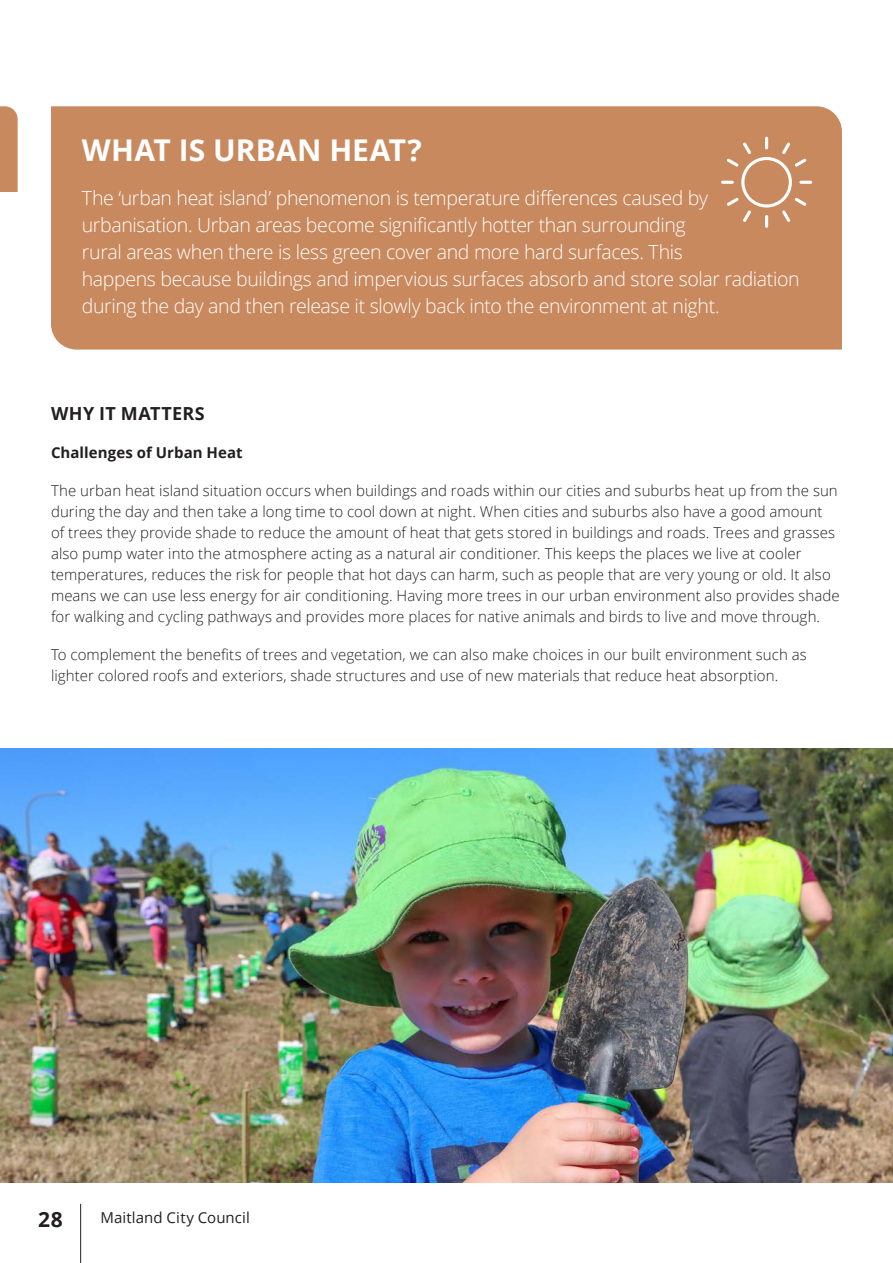
<style>
.page{position:relative;width:893px;height:1263px;background:#fff}
.page>*{position:absolute;margin:0;border:0;box-sizing:border-box;transform-origin:0 0}
.Heading{font:700 30px "Open Sans";letter-spacing:.005em;color:#fff}
.t1{font:700 21px "Open Sans";color:#231f20}
.Body_Copy{font:300 19.5px/27px "Open Sans";letter-spacing:-.02em;color:#fff}
.SUB_HEADER{font:700 18px "Open Sans";letter-spacing:.025em;color:#231f20}
.Body_Copy-2{font:300 15px/21px "Open Sans";letter-spacing:.005em;color:#231f20}
.Body_Copy-3{font:700 15px "Open Sans";letter-spacing:.005em;color:#231f20}
.t2{font:15px "Open Sans";letter-spacing:.005em;color:#231f20}
</style>
<div class="page">
<img style="left:0;top:748px;width:893px;height:435px">
<div style="left:51px;top:106px;width:791px;height:244px;background:#c9895e"></div>
<svg style="left:721px;top:137px;width:91px;height:91px;background:#ce956f"></svg>
<hr style="left:80px;top:1204px;width:1px;height:59px;background:#231f20">
<svg style="left:0;top:106px;width:18px;height:86px;background:#cb8e65"></svg>
<p class="Heading" style="left:82px;top:129px;width:341px">WHAT IS URBAN HEAT?</p>
<p class="Body_Copy" style="left:82px;top:184px;width:719px">The ‘urban heat island’ phenomenon is temperature differences caused by urbanisation. Urban areas become significantly hotter than surrounding<br>rural areas when there is less green cover and more hard surfaces. This<br>happens because buildings and impervious surfaces absorb and store solar radiation during the day and then release it slowly back into the environment at night.</p>
<p class="SUB_HEADER" style="left:51px;top:401px;width:155px">WHY IT MATTERS</p>
<p class="Body_Copy-3" style="left:51px;top:442px;width:193px">Challenges of Urban Heat</p>
<p class="Body_Copy-2" style="left:51px;top:480px;width:790px">The urban heat island situation occurs when buildings and roads within our cities and suburbs heat up from the sun during the day and then take a long time to cool down at night. When cities and suburbs also have a good amount<br>of trees they provide shade to reduce the amount of heat that gets stored in buildings and roads. Trees and grasses also pump water into the atmosphere acting as a natural air conditioner. This keeps the places we live at cooler temperatures, reduces the risk for people that hot days can harm, such as people that are very young or old. It also means we can use less energy for air conditioning. Having more trees in our urban environment also provides shade for walking and cycling pathways and provides more places for native animals and birds to live and move through.</p>
<p class="Body_Copy-2" style="left:51px;top:644px;width:757px">To complement the benefits of trees and vegetation, we can also make choices in our built environment such as lighter colored roofs and exteriors, shade structures and use of new materials that reduce heat absorption.</p>
<h2 class="t1" style="left:38px;top:1205px;width:26px">28</h2>
<p class="t2" style="left:100px;top:1207px;width:151px">Maitland City Council</p>
</div>
